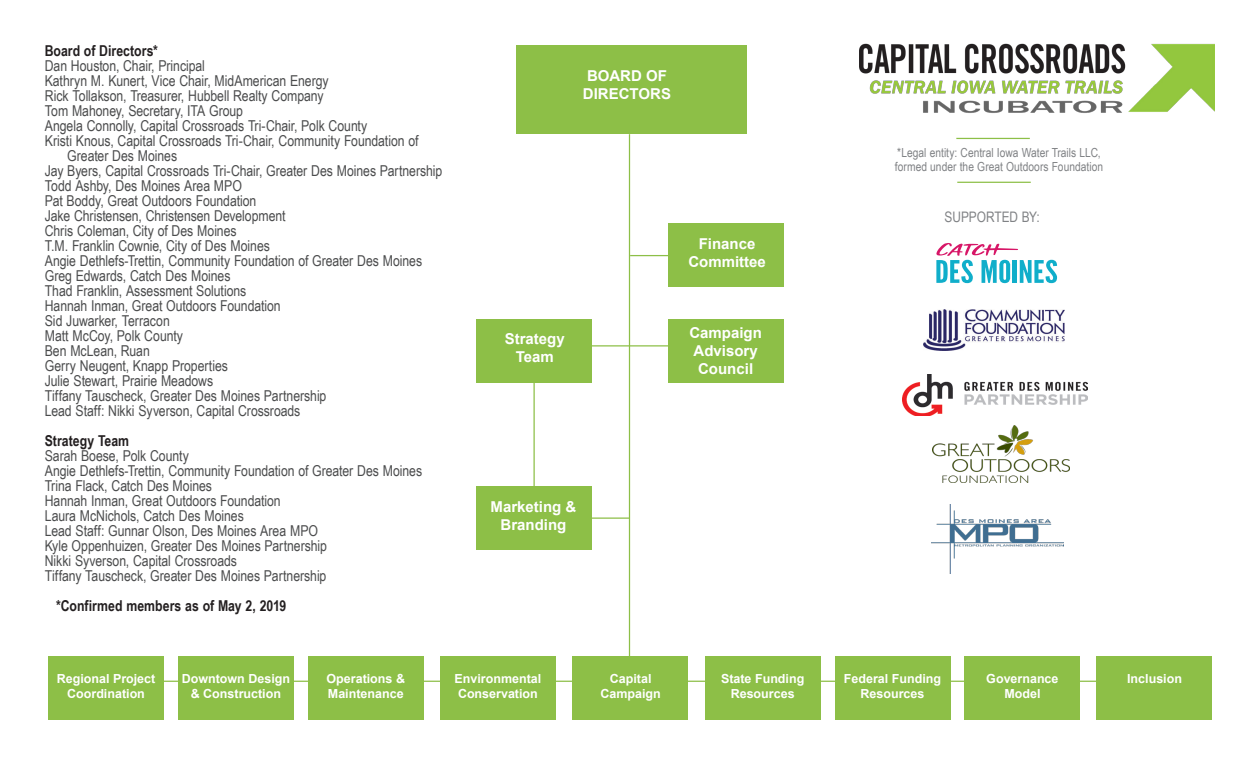
<style>
.page{position:relative;width:1260px;height:765px;background:#fff}
.page>*{position:absolute;margin:0;border:0;box-sizing:border-box;transform-origin:0 0}
.SidebarFeature{font:15px "Arial Narrow";letter-spacing:-.005em;color:#4b4c4d}
.t1{font:700 15px "Arial";color:#fff}
.SidebarFeature-2{font:700 15px "Arial Narrow";color:#231f20}
.SidebarFeature-3{font:14.5px "Arial Narrow";letter-spacing:-.005em;color:#808285}
.t2{font:700 12.5px/15px "Arial";color:#fff;text-align:center}
.SidebarFeature-4{font:12.5px "Arial Narrow";color:#808285}
</style>
<div class="page">
<img style="left:860px;top:44px;width:354px;height:69px">
<img style="left:931px;top:504px;width:132px;height:69px">
<img style="left:932px;top:425px;width:138px;height:57px">
<img style="left:902px;top:375px;width:185px;height:41px">
<img style="left:923px;top:309px;width:141px;height:41px">
<svg style="left:936px;top:243px;width:121px;height:40px"></svg>
<div style="left:516px;top:46px;width:230px;height:88px;background:#8dbf47"></div>
<hr style="left:629px;top:134px;width:1px;height:522px;background:#8dbf47">
<hr style="left:57px;top:681px;width:1040px;height:1px;background:#8dbf47">
<div style="left:668px;top:223px;width:115px;height:64px;background:#8dbf47"></div>
<div style="left:668px;top:319px;width:115px;height:64px;background:#8dbf47"></div>
<div style="left:477px;top:319px;width:115px;height:64px;background:#8dbf47"></div>
<div style="left:477px;top:486px;width:115px;height:64px;background:#8dbf47"></div>
<div style="left:573px;top:656px;width:115px;height:64px;background:#8dbf47"></div>
<div style="left:440px;top:656px;width:115px;height:64px;background:#8dbf47"></div>
<div style="left:308px;top:656px;width:115px;height:64px;background:#8dbf47"></div>
<div style="left:178px;top:656px;width:115px;height:64px;background:#8dbf47"></div>
<div style="left:49px;top:656px;width:115px;height:64px;background:#8dbf47"></div>
<div style="left:1097px;top:656px;width:115px;height:64px;background:#8dbf47"></div>
<div style="left:965px;top:656px;width:115px;height:64px;background:#8dbf47"></div>
<div style="left:835px;top:656px;width:115px;height:64px;background:#8dbf47"></div>
<div style="left:705px;top:656px;width:115px;height:64px;background:#8dbf47"></div>
<hr style="left:527px;top:345px;width:222px;height:2px;background:#8dbf47">
<hr style="left:630px;top:255px;width:57px;height:1px;background:#8dbf47">
<hr style="left:573px;top:518px;width:57px;height:1px;background:#8dbf47">
<hr style="left:533px;top:382px;width:2px;height:104px;background:#8dbf47">
<hr style="left:956px;top:138px;width:74px;height:1px;background:#8dbf47">
<hr style="left:957px;top:182px;width:74px;height:1px;background:#8dbf47">
<p class="SidebarFeature-2" style="left:45px;top:39px;width:115px">Board of Directors*</p>
<p class="SidebarFeature" style="left:45px;top:55px;width:162px">Dan Houston, Chair, Principal</p>
<p class="SidebarFeature" style="left:45px;top:70px;width:285px">Kathryn M. Kunert, Vice Chair, MidAmerican Energy</p>
<p class="SidebarFeature" style="left:45px;top:85px;width:280px">Rick Tollakson, Treasurer, Hubbell Realty Company</p>
<p class="SidebarFeature" style="left:45px;top:100px;width:200px">Tom Mahoney, Secretary, ITA Group</p>
<p class="SidebarFeature" style="left:45px;top:115px;width:324px">Angela Connolly, Capital Crossroads Tri-Chair, Polk County</p>
<p class="SidebarFeature" style="left:45px;top:130px;width:375px">Kristi Knous, Capital Crossroads Tri-Chair, Community Foundation of</p>
<p class="SidebarFeature" style="left:67px;top:145px;width:111px">Greater Des Moines</p>
<p class="SidebarFeature" style="left:45px;top:160px;width:399px">Jay Byers, Capital Crossroads Tri-Chair, Greater Des Moines Partnership</p>
<p class="SidebarFeature" style="left:45px;top:175px;width:199px">Todd Ashby, Des Moines Area MPO</p>
<p class="SidebarFeature" style="left:45px;top:190px;width:213px">Pat Boddy, Great Outdoors Foundation</p>
<p class="SidebarFeature" style="left:45px;top:205px;width:242px">Jake Christensen, Christensen Development</p>
<p class="SidebarFeature" style="left:45px;top:220px;width:193px">Chris Coleman, City of Des Moines</p>
<p class="SidebarFeature" style="left:45px;top:235px;width:227px">T.M. Franklin Cownie, City of Des Moines</p>
<p class="SidebarFeature" style="left:45px;top:250px;width:379px">Angie Dethlefs-Trettin, Community Foundation of Greater Des Moines</p>
<p class="SidebarFeature" style="left:45px;top:265px;width:187px">Greg Edwards, Catch Des Moines</p>
<p class="SidebarFeature" style="left:45px;top:280px;width:203px">Thad Franklin, Assessment Solutions</p>
<p class="SidebarFeature" style="left:45px;top:295px;width:238px">Hannah Inman, Great Outdoors Foundation</p>
<p class="SidebarFeature" style="left:45px;top:310px;width:127px">Sid Juwarker, Terracon</p>
<p class="SidebarFeature" style="left:45px;top:325px;width:140px">Matt McCoy, Polk County</p>
<p class="SidebarFeature" style="left:45px;top:340px;width:107px">Ben McLean, Ruan</p>
<p class="SidebarFeature" style="left:45px;top:355px;width:185px">Gerry Neugent, Knapp Properties</p>
<p class="SidebarFeature" style="left:45px;top:370px;width:170px">Julie Stewart, Prairie Meadows</p>
<p class="SidebarFeature" style="left:45px;top:385px;width:283px">Tiffany Tauscheck, Greater Des Moines Partnership</p>
<p class="SidebarFeature" style="left:45px;top:400px;width:257px">Lead Staff: Nikki Syverson, Capital Crossroads</p>
<p class="SidebarFeature-2" style="left:45px;top:429px;width:86px">Strategy Team</p>
<p class="SidebarFeature" style="left:45px;top:445px;width:146px">Sarah Boese, Polk County</p>
<p class="SidebarFeature" style="left:45px;top:460px;width:379px">Angie Dethlefs-Trettin, Community Foundation of Greater Des Moines</p>
<p class="SidebarFeature" style="left:45px;top:475px;width:169px">Trina Flack, Catch Des Moines</p>
<p class="SidebarFeature" style="left:45px;top:490px;width:238px">Hannah Inman, Great Outdoors Foundation</p>
<p class="SidebarFeature" style="left:45px;top:505px;width:201px">Laura McNichols, Catch Des Moines</p>
<p class="SidebarFeature" style="left:45px;top:520px;width:275px">Lead Staff: Gunnar Olson, Des Moines Area MPO</p>
<p class="SidebarFeature" style="left:45px;top:535px;width:284px">Kyle Oppenhuizen, Greater Des Moines Partnership</p>
<p class="SidebarFeature" style="left:45px;top:550px;width:194px">Nikki Syverson, Capital Crossroads</p>
<p class="SidebarFeature" style="left:45px;top:565px;width:283px">Tiffany Tauscheck, Greater Des Moines Partnership</p>
<p class="SidebarFeature-2" style="left:56px;top:594px;width:232px">*Confirmed members as of May 2, 2019</p>
<p class="t1" style="left:587px;top:65px;width:81px">BOARD OF</p>
<p class="t1" style="left:583px;top:83px;width:90px">DIRECTORS</p>
<p class="t1" style="left:505px;top:328px;width:62px">Strategy</p>
<p class="t1" style="left:516px;top:346px;width:40px">Team</p>
<p class="t1" style="left:491px;top:496px;width:87px">Marketing &amp;</p>
<p class="t1" style="left:501px;top:514px;width:67px">Branding</p>
<p class="t1" style="left:699px;top:233px;width:58px">Finance</p>
<p class="t1" style="left:688px;top:251px;width:79px">Committee</p>
<p class="t1" style="left:689px;top:322px;width:74px">Campaign</p>
<p class="t1" style="left:694px;top:340px;width:66px">Advisory</p>
<p class="t1" style="left:698px;top:358px;width:57px">Council</p>
<p class="t2" style="left:57px;top:671px;width:100px">Regional Project<br>Coordination</p>
<p class="t2" style="left:182px;top:671px;width:110px">Downtown Design &amp; Construction</p>
<p class="t2" style="left:327px;top:672px;width:80px">Operations &amp;</p>
<p class="t2" style="left:328px;top:687px;width:77px">Maintenance</p>
<p class="t2" style="left:455px;top:671px;width:88px;text-align:left">Environmental<br>Conservation</p>
<p class="t2" style="left:600px;top:672px;width:62px">Capital<br>Campaign</p>
<p class="t2" style="left:721px;top:671px;width:85px">State Funding</p>
<p class="t2" style="left:731px;top:686px;width:65px">Resources</p>
<p class="SidebarFeature-4" style="left:897px;top:144px;width:205px">*Legal entity: Central Iowa Water Trails LLC,</p>
<p class="SidebarFeature-4" style="left:895px;top:158px;width:210px">formed under the Great Outdoors Foundation</p>
<p class="SidebarFeature-3" style="left:945px;top:206px;width:97px">SUPPORTED BY:</p>
<p class="t2" style="left:844px;top:671px;width:99px">Federal Funding</p>
<p class="t2" style="left:861px;top:686px;width:65px">Resources</p>
<p class="t2" style="left:986px;top:671px;width:74px">Governance</p>
<p class="t2" style="left:1004px;top:686px;width:38px">Model</p>
<p class="t2" style="left:1127px;top:672px;width:56px">Inclusion</p>
</div>
